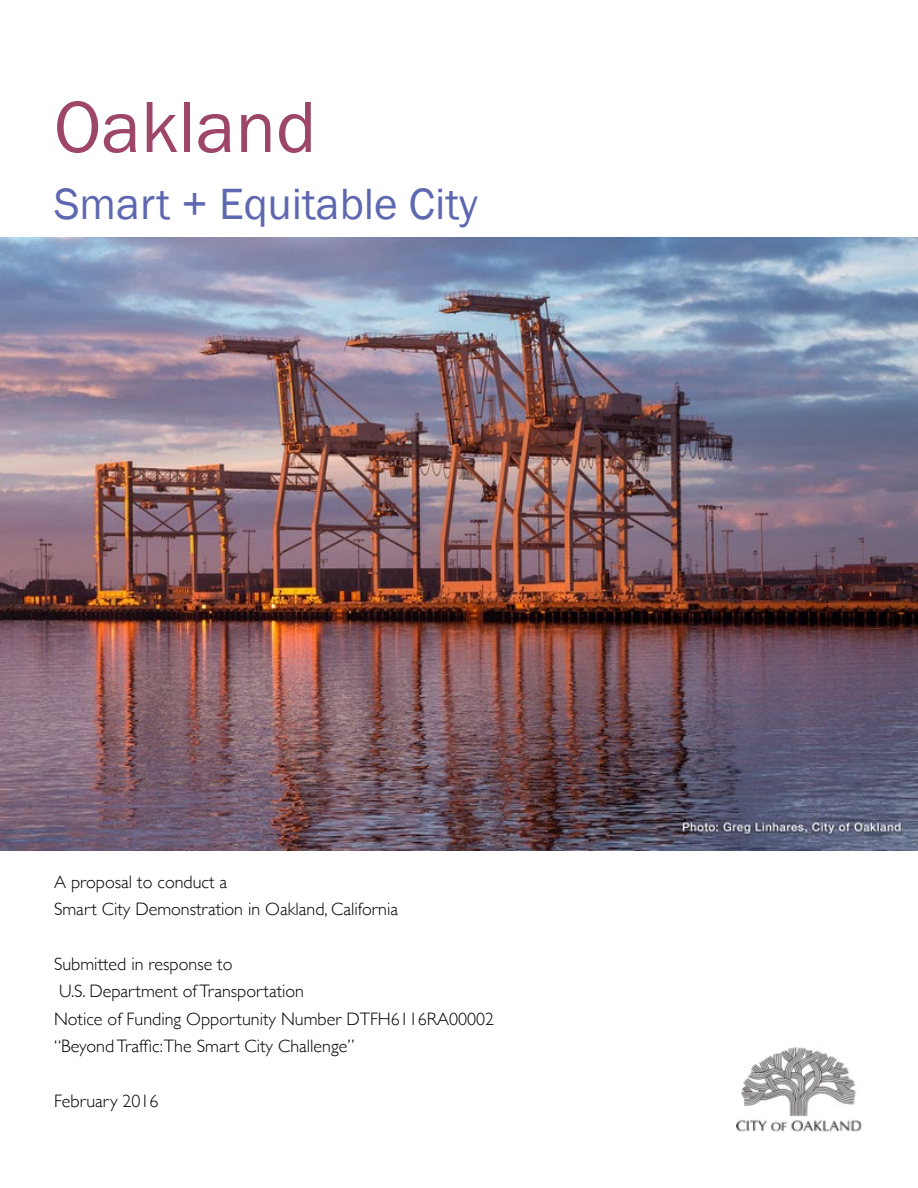
<style>
.page{position:relative;width:918px;height:1188px;background:#fff}
.page>*{position:absolute;margin:0;border:0;box-sizing:border-box;transform-origin:0 0}
.t1{font:75px "Franklin Gothic";color:#9d4667}
.t2{font:45px "Franklin Gothic";color:#5d68b0}
.t3{font:300 18px "Gill Sans";color:#000}
</style>
<div class="page">
<img style="left:0;top:238px;width:918px;height:612px">
<img style="left:736px;top:1047px;width:126px;height:85px">
<p class="t1" style="left:54px;top:80px;width:264px">Oakland</p>
<p class="t2" style="left:54px;top:176px;width:425px">Smart + Equitable City</p>
<p class="t3" style="left:54px;top:868px;width:175px">A proposal to conduct a</p>
<p class="t3" style="left:54px;top:895px;width:346px">Smart City Demonstration in Oakland, California</p>
<p class="t3" style="left:54px;top:950px;width:180px">Submitted in response to</p>
<p class="t3" style="left:59px;top:977px;width:247px">U.S. Department of Transportation</p>
<p class="t3" style="left:54px;top:1005px;width:442px">Notice of Funding Opportunity Number DTFH6116RA00002</p>
<p class="t3" style="left:54px;top:1032px;width:302px">“Beyond Traffic:The Smart City Challenge”</p>
<p class="t3" style="left:54px;top:1087px;width:106px">February 2016</p>
</div>
